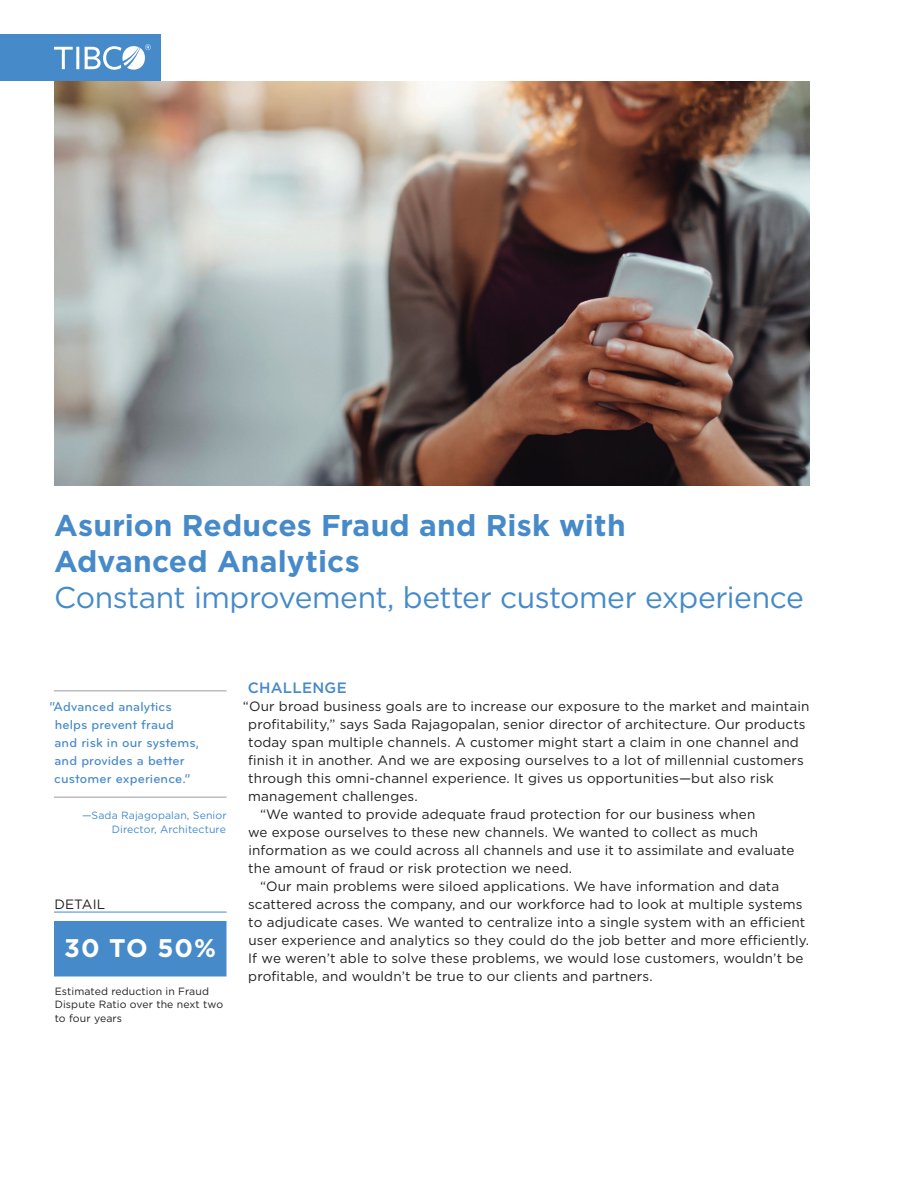
<style>
.page{position:relative;width:918px;height:1188px;background:#fff}
.page>*{position:absolute;margin:0;border:0;box-sizing:border-box;transform-origin:0 0}
.t1{font:700 30px/36px "Gotham";letter-spacing:.005em;color:#468ac9}
.t2{font:30px "Gotham";letter-spacing:-.015em;color:#468ac9}
.t3{font:700 25.5px "Gotham";color:#fff}
.t4{font:500 15px "Gotham";letter-spacing:.02em;color:#468ac9}
.t5{font:13.5px "Gotham";letter-spacing:.01em;color:#231f20}
.t6{font:500 13.5px/18px "Bryant Pro";letter-spacing:.01em;color:#468ac9}
.t7{font:10.5px/13.5px "Gotham";letter-spacing:.01em;color:#231f20}
.t8{font:10.5px/13.5px "Gotham";letter-spacing:.01em;color:#468ac9;text-align:right}
</style>
<div class="page">
<img style="left:54px;top:81px;width:756px;height:405px">
<hr style="left:54px;top:690px;width:172px;height:2px;background:#bcbdc0">
<hr style="left:54px;top:796px;width:172px;height:2px;background:#bcbdc0">
<hr style="left:54px;top:912px;width:172px;height:1px;background:#468ac9">
<div style="left:54px;top:921px;width:172px;height:55px;background:#468ac9"></div>
<div style="left:0;top:35px;width:161px;height:46px;background:#468ac9"></div>
<svg style="left:54px;top:47px;width:25px;height:22px"></svg>
<svg style="left:85px;top:44px;width:66px;height:26px"></svg>
<h1 class="t1" style="left:54px;top:507px;width:573px">Asurion Reduces Fraud and Risk with<br>Advanced Analytics</h1>
<h1 class="t2" style="left:54px;top:578px;width:751px">Constant improvement, better customer experience</h1>
<p class="t6" style="left:54px;top:698px;width:146px;text-indent:-5px">“Advanced analytics helps prevent fraud and risk in our systems, and provides a better customer experience.”</p>
<p class="t8" style="left:82px;top:808px;width:146px">—Sada Rajagopalan, Senior<br>Director, Architecture</p>
<p class="t5" style="left:54px;top:896px;width:52px">DETAIL</p>
<h2 class="t3" style="left:64px;top:931px;width:153px">30 TO 50%</h2>
<p class="t7" style="left:55px;top:984px;width:170px">Estimated reduction in Fraud<br>Dispute Ratio over the next two to four years</p>
<p class="t4" style="left:248px;top:678px;width:100px">CHALLENGE</p>
<p class="t5" style="left:243px;top:698px;width:568px">“Our broad business goals are to increase our exposure to the market and maintain</p>
<p class="t5" style="left:248px;top:716px;width:559px">profitability,” says Sada Rajagopalan, senior director of architecture. Our products</p>
<p class="t5" style="left:248px;top:734px;width:552px">today span multiple channels. A customer might start a claim in one channel and</p>
<p class="t5" style="left:248px;top:752px;width:557px">finish it in another. And we are exposing ourselves to a lot of millennial customers</p>
<p class="t5" style="left:248px;top:770px;width:527px">through this omni-channel experience. It gives us opportunities—but also risk</p>
<p class="t5" style="left:248px;top:788px;width:171px">management challenges.</p>
<p class="t5" style="left:260px;top:806px;width:497px">“We wanted to provide adequate fraud protection for our business when</p>
<p class="t5" style="left:248px;top:824px;width:512px">we expose ourselves to these new channels. We wanted to collect as much</p>
<p class="t5" style="left:248px;top:842px;width:547px">information as we could across all channels and use it to assimilate and evaluate</p>
<p class="t5" style="left:248px;top:860px;width:326px">the amount of fraud or risk protection we need.</p>
<p class="t5" style="left:260px;top:878px;width:521px">“Our main problems were siloed applications. We have information and data</p>
<p class="t5" style="left:248px;top:896px;width:556px">scattered across the company, and our workforce had to look at multiple systems</p>
<p class="t5" style="left:248px;top:914px;width:559px">to adjudicate cases. We wanted to centralize into a single system with an efficient</p>
<p class="t5" style="left:248px;top:932px;width:562px">user experience and analytics so they could do the job better and more efficiently.</p>
<p class="t5" style="left:248px;top:950px;width:557px">If we weren’t able to solve these problems, we would lose customers, wouldn’t be</p>
<p class="t5" style="left:248px;top:968px;width:406px">profitable, and wouldn’t be true to our clients and partners.</p>
</div>
